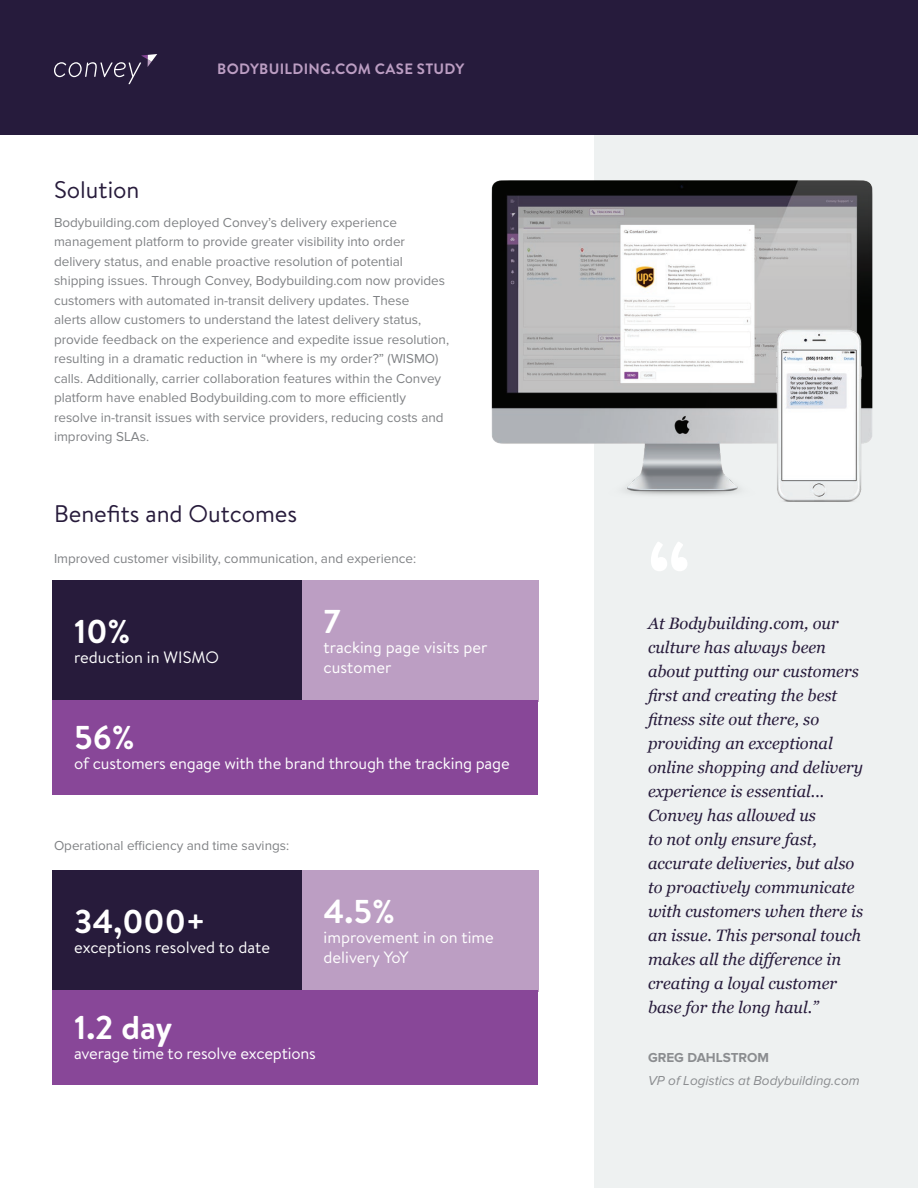
<style>
.page{position:relative;width:918px;height:1188px;background:#fff}
.page>*{position:absolute;margin:0;border:0;box-sizing:border-box;transform-origin:0 0}
.t1{font:700 33px "Brandon Text";color:#fff}
.t2{font:24px "Brandon Text";color:#271b3b}
.t3{font:italic 16.5px/24px "Georgia";color:#271b3b}
.t4{font:16.5px/19.8px "Brandon Text";letter-spacing:-.01em;color:#fff}
.t5{font:700 15px "Brandon Text";letter-spacing:.02em;color:#bc9ec3}
.t6{font:13.5px/19.5px "Proxima Nova";color:#808285}
.t7{font:italic 13.5px "Proxima Nova";color:#8b8d90}
.t8{font:700 13.5px "Proxima Nova";color:#8b8d90}
</style>
<div class="page">
<div style="left:594px;top:135px;width:324px;height:1053px;background:#eef1f1"></div>
<div style="left:0;top:0;width:918px;height:135px;background:#261b3c"></div>
<svg style="left:54px;top:54px;width:103px;height:30px"></svg>
<img style="left:491px;top:180px;width:382px;height:315px">
<div style="left:52px;top:580px;width:251px;height:122px;background:#271b3b"></div>
<div style="left:302px;top:580px;width:236px;height:122px;background:#bc9ec3"></div>
<div style="left:52px;top:700px;width:486px;height:95px;background:#884798"></div>
<div style="left:52px;top:870px;width:251px;height:122px;background:#271b3b"></div>
<div style="left:302px;top:870px;width:236px;height:122px;background:#bc9ec3"></div>
<div style="left:52px;top:991px;width:486px;height:94px;background:#884798"></div>
<img style="left:775px;top:327px;width:89px;height:175px">
<p class="t5" style="left:217px;top:59px;width:249px">BODYBUILDING.COM CASE STUDY</p>
<h2 class="t2" style="left:54px;top:174px;width:87px">Solution</h2>
<p class="t6" style="left:54px;top:213px;width:397px">Bodybuilding.com deployed Convey’s delivery experience management platform to provide greater visibility into order delivery status, and enable proactive resolution of potential shipping issues. Through Convey, Bodybuilding.com now provides customers with automated in-transit delivery updates. These<br>alerts allow customers to understand the latest delivery status, provide feedback on the experience and expedite issue resolution, resulting in a dramatic reduction in “where is my order?” (WISMO) calls. Additionally, carrier collaboration features within the Convey platform have enabled Bodybuilding.com to more efficiently resolve in-transit issues with service providers, reducing costs and improving SLAs.</p>
<h2 class="t2" style="left:54px;top:497px;width:245px">Benefits and Outcomes</h2>
<p class="t6" style="left:54px;top:549px;width:364px">Improved customer visibility, communication, and experience:</p>
<h1 class="t1" style="left:74px;top:608px;width:58px">10%</h1>
<p class="t4" style="left:74px;top:646px;width:147px">reduction in WISMO</p>
<h1 class="t1" style="left:324px;top:599px;width:19px">7</h1>
<p class="t4" style="left:324px;top:637px;width:165px">tracking page visits per customer</p>
<h1 class="t1" style="left:74px;top:715px;width:62px">56%</h1>
<p class="t4" style="left:74px;top:753px;width:437px">of customers engage with the brand through the tracking page</p>
<p class="t6" style="left:54px;top:836px;width:237px">Operational efficiency and time savings:</p>
<h1 class="t1" style="left:74px;top:898px;width:133px">34,000+</h1>
<p class="t4" style="left:74px;top:937px;width:198px">exceptions resolved to date</p>
<h1 class="t1" style="left:324px;top:889px;width:73px">4.5%</h1>
<p class="t4" style="left:324px;top:927px;width:172px">improvement in on time delivery YoY</p>
<h1 class="t1" style="left:74px;top:1005px;width:100px">1.2 day</h1>
<p class="t4" style="left:74px;top:1043px;width:243px">average time to resolve exceptions</p>
<p class="t3" style="left:648px;top:611px;width:217px">At Bodybuilding.com, our culture has always been about putting our customers first and creating the best fitness site out there, so providing an exceptional online shopping and delivery experience is essential...<br>Convey has allowed us<br>to not only ensure fast, accurate deliveries, but also to proactively communicate with customers when there is an issue. This personal touch makes all the difference in creating a loyal customer base for the long haul.”</p>
<p class="t8" style="left:648px;top:1050px;width:123px">GREG DAHLSTROM</p>
<p class="t7" style="left:648px;top:1073px;width:213px">VP of Logistics at Bodybuilding.com</p>
</div>
